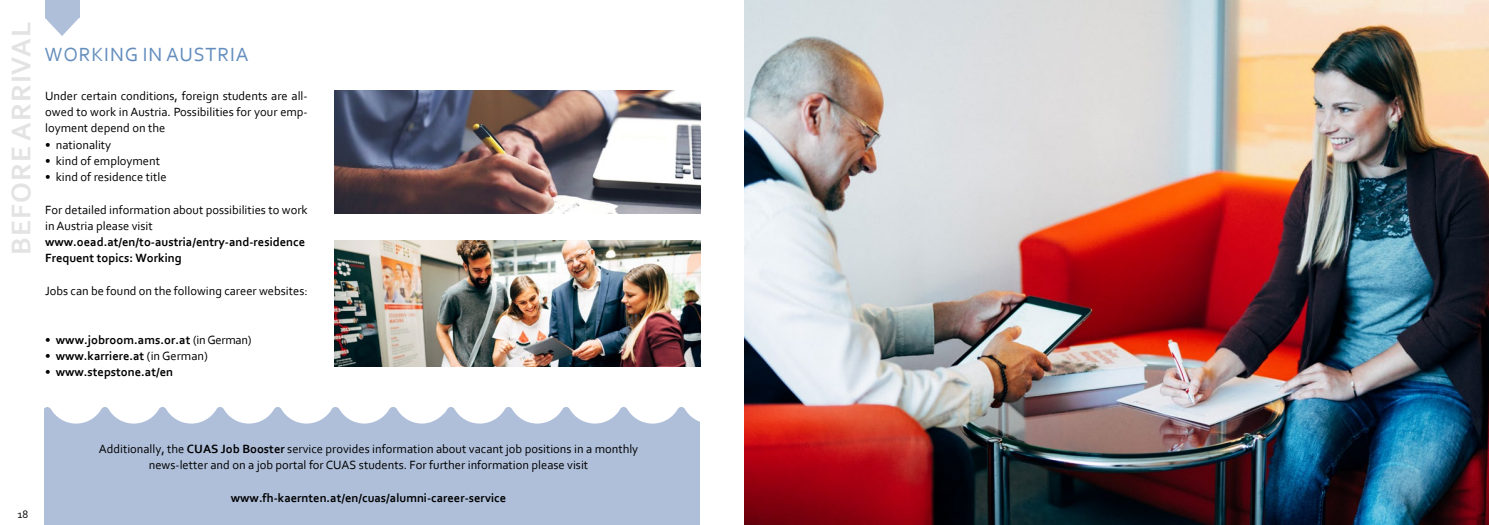
<style>
.page{position:relative;width:1489px;height:525px;background:#fff}
.page>*{position:absolute;margin:0;border:0;box-sizing:border-box;transform-origin:0 0}
.t1{font:700 28.38px "Corbel";letter-spacing:.04em;color:#e3e3e3}
.t2{font:20px "Corbel";letter-spacing:.04em;color:#648ebd}
.t3{font:12.5px/16.2px "Corbel";color:#000;text-align:center}
.t4{font:700 12.5px/16.2px "Corbel";color:#000}
.t5{font:11.25px "Corbel";color:#000}
.s1{font-weight:400}
.s2{font-weight:700}
</style>
<div class="page">
<svg style="left:45px;top:407px;width:654px;height:117px;background:#b6c4dd"></svg>
<img style="left:744px;top:0;width:744px;height:524px">
<div style="left:45px;top:0;width:34px;height:18px;background:#afbfda"></div>
<svg style="left:45px;top:18px;width:34px;height:18px"></svg>
<img style="left:334px;top:90px;width:366px;height:123px">
<img style="left:334px;top:240px;width:366px;height:126px">
<h1 class="t1" style="left:3px;top:255px;width:234px;rotate:-90deg">BEFORE ARRIVAL</h1>
<h2 class="t2" style="left:45px;top:42px;width:205px">WORKING IN AUSTRIA</h2>
<p class="t3" style="left:45px;top:87px;width:264px;text-align:justify">Under certain conditions, foreign students are all&shy;owed to work in Austria. Possibilities for your emp&shy;loyment depend on the</p>
<p class="t3" style="left:45px;top:136px;width:68px">• nationality</p>
<p class="t3" style="left:45px;top:152px;width:116px">• kind of employment</p>
<p class="t3" style="left:45px;top:168px;width:123px">• kind of residence title</p>
<p class="t3" style="left:45px;top:201px;width:264px;text-align:left">For detailed information about possibilities to work in Austria please visit</p>
<p class="t4" style="left:45px;top:233px;width:261px">www.oead.at/en/to-austria/entry-and-residence<br>Frequent topics: Working</p>
<p class="t3" style="left:45px;top:282px;width:264px">Jobs can be found on the following career websites:</p>
<p class="t4" style="left:45px;top:331px;width:208px">• www.jobroom.ams.or.at <span class="s1">(in German)</span></p>
<p class="t4" style="left:45px;top:347px;width:164px">• www.karriere.at <span class="s1">(in German)</span></p>
<p class="t4" style="left:45px;top:363px;width:129px">• www.stepstone.at/en</p>
<p class="t5" style="left:18px;top:507px;width:12px">18</p>
<p class="t3" style="left:99px;top:440px;width:541px">Additionally, the <span class="s2">CUAS Job Booster</span> service provides information about vacant job positions in a monthly news-letter and on a job portal for CUAS students. For further information please visit</p>
<p class="t4" style="left:231px;top:489px;width:277px">www.fh-kaernten.at/en/cuas/alumni-career-service</p>
</div>
